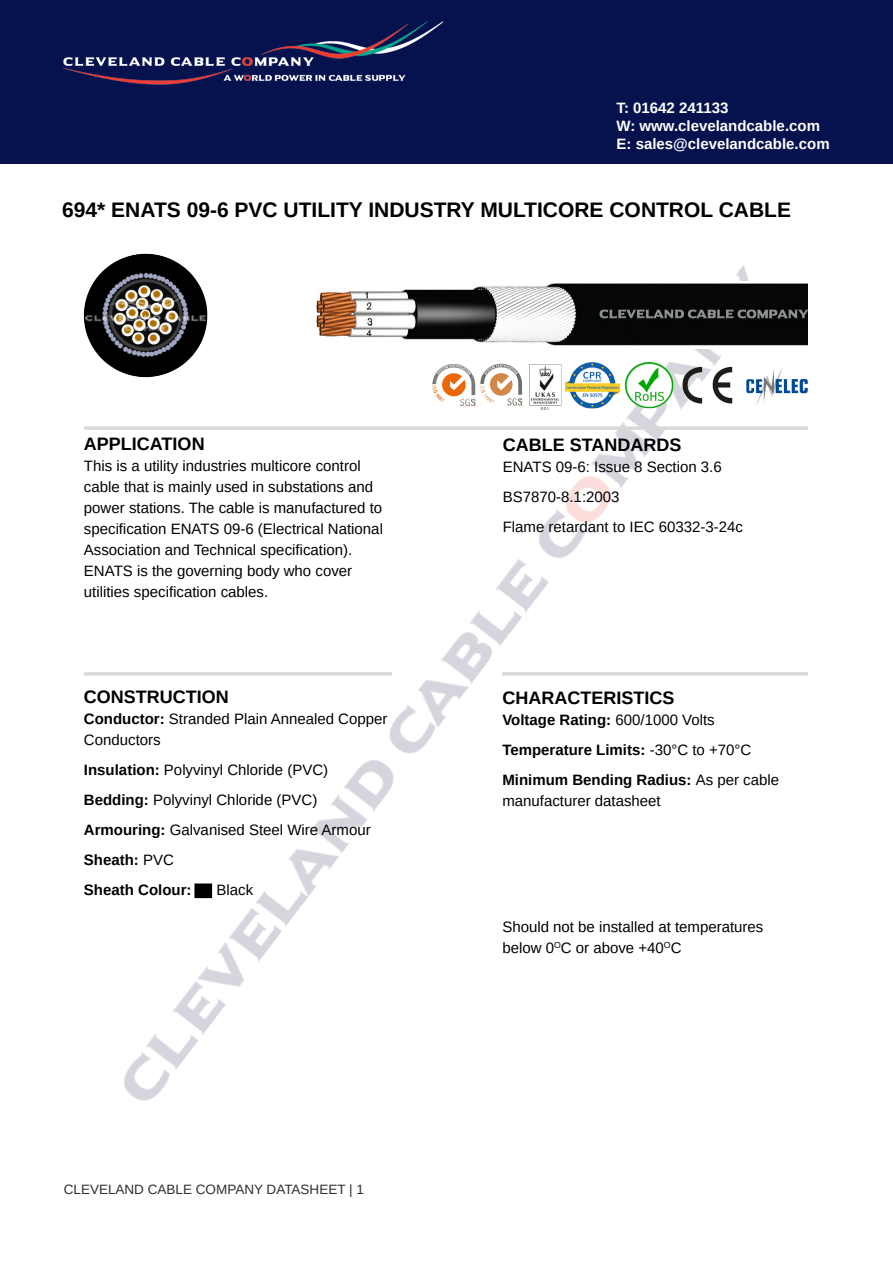
<style>
.page{position:relative;width:893px;height:1263px;background:#fff}
.page>*{position:absolute;margin:0;border:0;box-sizing:border-box;transform-origin:0 0}
.t1{font:700 21px "Arimo";color:#000}
.t2{font:700 18px "Arimo";color:#000}
.t3{font:15px/21px "Arimo";color:#000}
.t4{font:700 15px "Arimo";color:#000}
.t5{font:700 15px/18px "Arimo";color:#fff}
.t6{font:13.5px "Arimo";color:#312f30}
.s1{font-weight:700}
.s2{font-weight:400}
</style>
<div class="page">
<div style="left:0;top:0;width:893px;height:164px;background:#05124e"></div>
<img style="left:64px;top:21px;width:378px;height:64px">
<img style="left:124px;top:265px;width:625px;height:836px">
<img style="left:309px;top:282px;width:499px;height:67px">
<svg style="left:84px;top:426px;width:724px;height:4px;background:#ddd"></svg>
<hr style="left:503px;top:672px;width:305px;height:4px;background:#d8d8d8">
<hr style="left:84px;top:672px;width:308px;height:4px;background:#d8d8d8">
<img style="left:83px;top:253px;width:133px;height:130px">
<img style="left:429px;top:361px;width:379px;height:50px">
<div style="left:195px;top:884px;width:17px;height:13px;background:#000"></div>
<div style="left:194px;top:883px;width:18px;height:15px;border:1px solid #000"></div>
<p class="t5" style="left:617px;top:99px;width:215px">T: 01642 241133<br>W: www.clevelandcable.com<br>E: sales@clevelandcable.com</p>
<p class="t1" style="left:62px;top:196px;width:730px">694* ENATS 09-6 PVC UTILITY INDUSTRY MULTICORE CONTROL CABLE</p>
<p class="t2" style="left:84px;top:432px;width:122px">APPLICATION</p>
<p class="t3" style="left:84px;top:456px;width:300px">This is a utility industries multicore control cable that is mainly used in substations and power stations. The cable is manufactured to specification ENATS 09-6 (Electrical National Association and Technical specification).<br>ENATS is the governing body who cover utilities specification cables.</p>
<p class="t2" style="left:84px;top:684px;width:146px">CONSTRUCTION</p>
<p class="t3" style="left:84px;top:708px;width:305px"><span class="s1">Conductor:</span> Stranded Plain Annealed Copper<br>Conductors</p>
<p class="t3" style="left:84px;top:759px;width:246px"><span class="s1">Insulation:</span> Polyvinyl Chloride (PVC)</p>
<p class="t3" style="left:84px;top:789px;width:235px"><span class="s1">Bedding:</span> Polyvinyl Chloride (PVC)</p>
<p class="t3" style="left:84px;top:819px;width:288px"><span class="s1">Armouring:</span> Galvanised Steel Wire Armour</p>
<p class="t4" style="left:84px;top:849px;width:92px">Sheath: <span class="s2">PVC</span></p>
<p class="t4" style="left:84px;top:879px;width:109px">Sheath Colour:</p>
<p class="t3" style="left:216px;top:879px;width:38px">Black</p>
<p class="t6" style="left:64px;top:1181px;width:302px">CLEVELAND CABLE COMPANY DATASHEET | 1</p>
<p class="t2" style="left:503px;top:432px;width:180px">CABLE STANDARDS</p>
<p class="t3" style="left:503px;top:456px;width:220px">ENATS 09-6: Issue 8 Section 3.6</p>
<p class="t3" style="left:503px;top:486px;width:118px">BS7870-8.1:2003</p>
<p class="t3" style="left:503px;top:516px;width:242px">Flame retardant to IEC 60332-3-24c</p>
<p class="t2" style="left:502px;top:685px;width:173px">CHARACTERISTICS</p>
<p class="t4" style="left:502px;top:710px;width:214px">Voltage Rating: <span class="s2">600/1000 Volts</span></p>
<p class="t4" style="left:502px;top:740px;width:250px">Temperature Limits: <span class="s2">-30°C to +70°C</span></p>
<p class="t4" style="left:502px;top:770px;width:278px">Minimum Bending Radius: <span class="s2">As per cable</span></p>
<p class="t3" style="left:502px;top:790px;width:160px">manufacturer datasheet</p>
<p class="t3" style="left:502px;top:916px;width:262px">Should not be installed at temperatures</p>
<p class="t3" style="left:502px;top:937px;width:181px">below 0<sup>O</sup>C or above +40<sup>O</sup>C</p>
</div>
